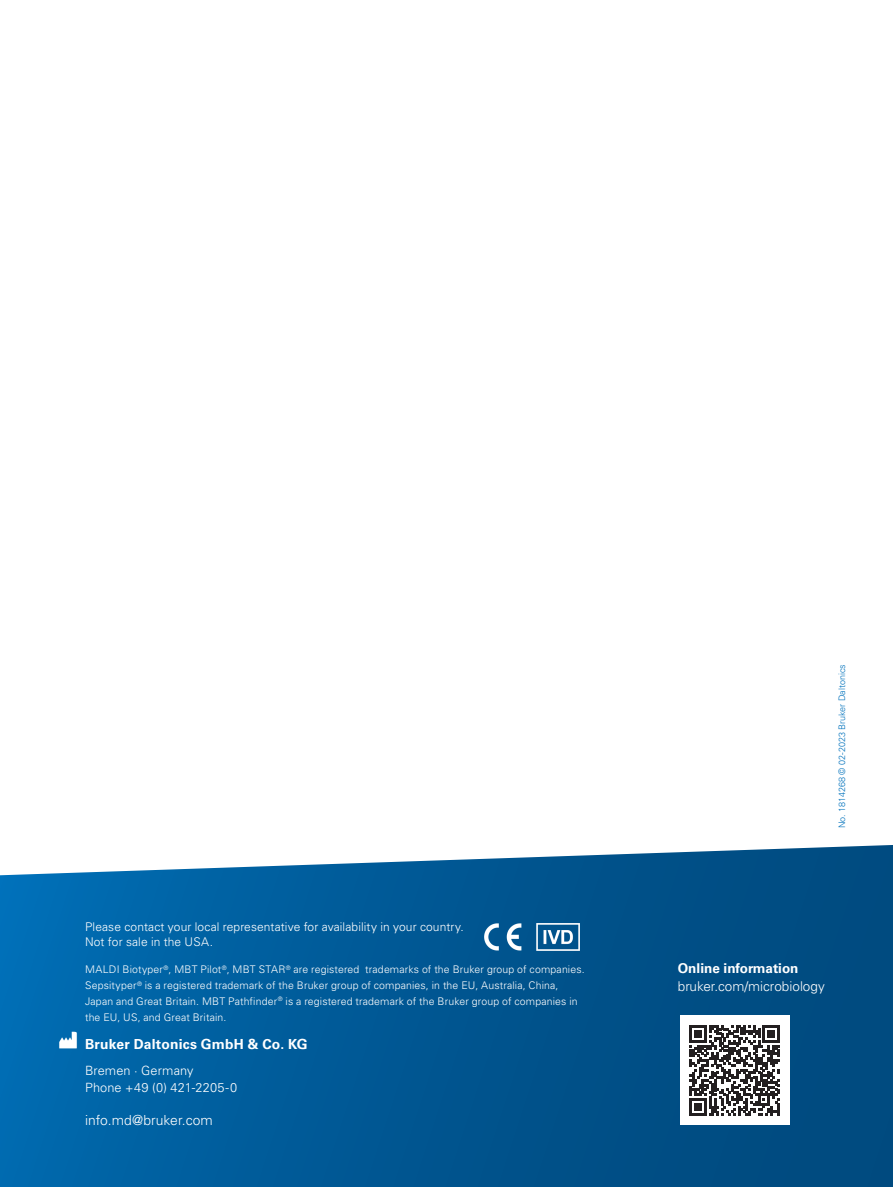
<style>
.page{position:relative;width:893px;height:1187px;background:#fff}
.page>*{position:absolute;margin:0;border:0;box-sizing:border-box;transform-origin:0 0}
.t1{font:700 13.8px "Univers LT Std";letter-spacing:.015em;color:#fff}
.t2{font:300 13.8px "Univers LT Std";color:#fff}
.t3{font:300 13.5px "Univers LT Std";color:#fff}
.t4{font:700 13.5px "Univers LT Std";color:#fff}
.t5{font:300 12.75px/17px "Univers LT Std";letter-spacing:.005em;color:#fff}
.t6{font:300 12px/15.8px "Univers LT Std";letter-spacing:.01em;color:#fff}
.t7{font:300 10.5px/15.8px "Univers LT Std";letter-spacing:.015em;color:#fff}
.t8{font:300 9px "Univers LT Std";color:#0072bc}
</style>
<div class="page">
<svg style="left:0;top:845px;width:893px;height:341px;background:#0c5f99"></svg>
<div style="left:680px;top:1015px;width:109px;height:110px;background:#fff"></div>
<svg style="left:690px;top:1025px;width:90px;height:90px"></svg>
<img style="left:57px;top:1029px;width:22px;height:21px">
<img style="left:485px;top:923px;width:94px;height:27px">
<p class="t6" style="left:85px;top:918px;width:380px">Please contact your local representative for availability in your country.<br>Not for sale in the USA.</p>
<p class="t7" style="left:85px;top:961px;width:501px">MALDI Biotyper<sup>®</sup>, MBT Pilot<sup>®</sup>, MBT STAR<sup>®</sup> are registered trademarks of the Bruker group of companies.<br>Sepsityper<sup>®</sup> is a registered trademark of the Bruker group of companies, in the EU, Australia, China, Japan and Great Britain. MBT Pathfinder<sup>®</sup> is a registered trademark of the Bruker group of companies in the EU, US, and Great Britain.</p>
<h1 class="t1" style="left:85px;top:1035px;width:224px">Bruker Daltonics GmbH &amp; Co. KG</h1>
<p class="t5" style="left:85px;top:1061px;width:154px">Bremen · Germany<br>Phone +49 (0) 421-2205-0</p>
<h1 class="t2" style="left:85px;top:1111px;width:129px">info.md@bruker.com</h1>
<p class="t8" style="left:837px;top:828px;width:165px;rotate:-90deg">No. 1814268 © 02-2023 Bruker Daltonics</p>
<p class="t4" style="left:678px;top:959px;width:122px">Online information</p>
<p class="t3" style="left:678px;top:977px;width:148px">bruker.com/microbiology</p>
</div>
